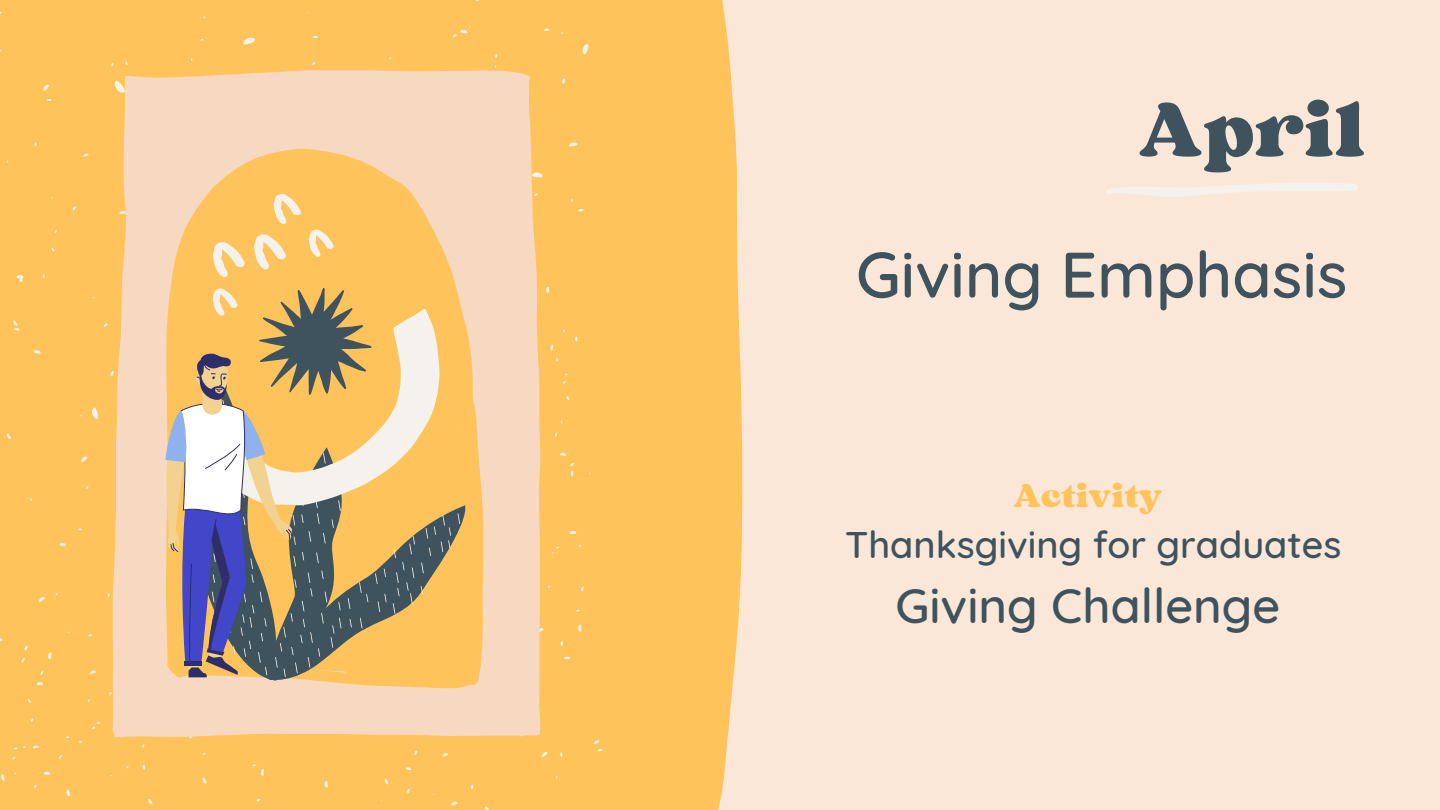
<style>
.page{position:relative;width:1440px;height:810px;background:#fae7d8}
.page>*{position:absolute;margin:0;border:0;box-sizing:border-box;transform-origin:0 0}
.t1{font:79.4px "Sergio Trendy";color:#3e535e}
.t2{font:500 64.1px "Quicksand";color:#3e535e}
.t3{font:500 48.8px "Quicksand";color:#3e535e}
.t4{font:500 37.8px "Quicksand";color:#3e535e}
.t5{font:34px "Sergio Trendy";color:#ffc35c}
</style>
<div class="page">
<svg style="left:1106px;top:183px;width:252px;height:14px"></svg>
<div style="left:603px;top:0;width:139px;height:810px;background:#ffc35c"></div>
<div style="left:0;top:0;width:603px;height:810px;background:#ffc35c"></div>
<svg style="left:113px;top:70px;width:427px;height:667px;background:#f7d6b7"></svg>
<svg style="left:166px;top:149px;width:318px;height:539px;background:#f9d2a6"></svg>
<svg style="left:182px;top:677px;width:289px;height:8px;background:#f5c988"></svg>
<svg style="left:150px;top:165px;width:336px;height:512px;background:#d7b47f"></svg>
<p class="t1" style="left:1139px;top:80px;width:228px">April</p>
<p class="t2" style="left:856px;top:234px;width:493px">Giving Emphasis</p>
<p class="t5" style="left:1014px;top:474px;width:150px">Activity</p>
<p class="t4" style="left:845px;top:520px;width:498px">Thanksgiving for graduates</p>
<p class="t3" style="left:896px;top:574px;width:386px">Giving Challenge</p>
</div>
